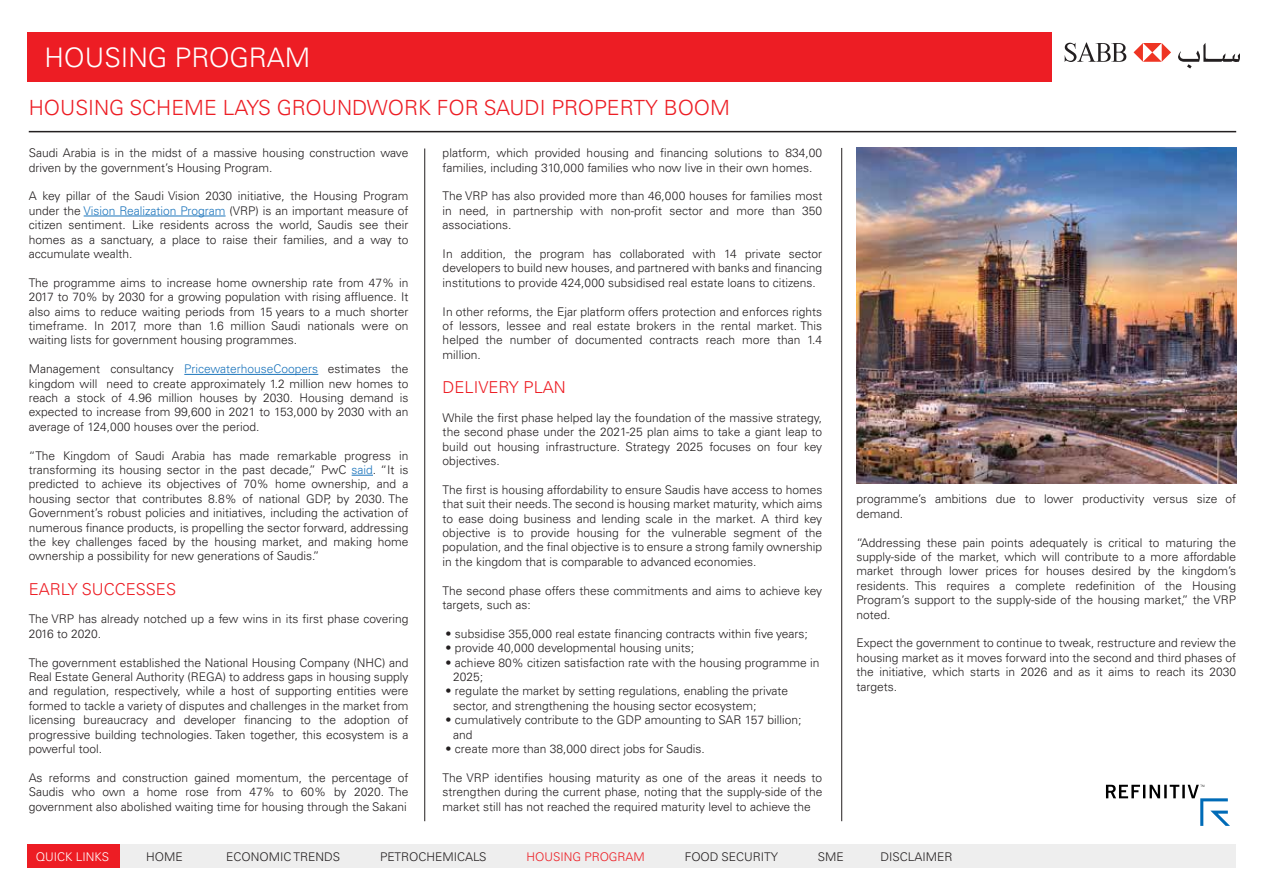
<style>
.page{position:relative;width:1263px;height:893px;background:#fff}
.page>*{position:absolute;margin:0;border:0;box-sizing:border-box;transform-origin:0 0}
.t1{font:300 27px "Univers LT Pro 45";color:#fff}
.t2{font:300 21px "Univers LT Pro 45";color:#ed1d24}
.t3{font:300 16.5px "Univers LT Pro 45";color:#ed1d24}
.t4{font:300 12px/14.4px "Univers LT Pro 45";color:#231f20;text-align:justify}
.t5{font:300 12px "Univers LT Pro 45";color:#ed1d24}
.t6{font:300 12px "Univers LT Pro 45";color:#fff}
.s1{color:#1c75bc}
</style>
<div class="page">
<div style="left:27px;top:33px;width:1025px;height:49px;background:#ed1d24"></div>
<hr style="left:84px;top:216px;width:142px;height:1px;background:#1c75bc">
<hr style="left:184px;top:374px;width:134px;height:1px;background:#1c75bc">
<svg style="left:352px;top:475px;width:21px;height:1px"></svg>
<hr style="left:424px;top:149px;width:1px;height:672px;background:#231f20">
<hr style="left:841px;top:148px;width:1px;height:673px;background:#231f20">
<div style="left:27px;top:845px;width:1209px;height:23px;background:#eee"></div>
<div style="left:27px;top:845px;width:92px;height:23px;background:#ed1d24"></div>
<hr style="left:29px;top:131px;width:1207px;height:1px;background:#231f20">
<svg style="left:1133px;top:43px;width:38px;height:19px"></svg>
<svg style="left:1065px;top:42px;width:61px;height:20px"></svg>
<svg style="left:1178px;top:43px;width:62px;height:25px"></svg>
<svg style="left:1106px;top:785px;width:124px;height:41px"></svg>
<img style="left:856px;top:148px;width:380px;height:335px">
<h1 class="t1" style="left:44px;top:40px;width:267px">HOUSING PROGRAM</h1>
<h2 class="t2" style="left:29px;top:94px;width:702px">HOUSING SCHEME LAYS GROUNDWORK FOR SAUDI PROPERTY BOOM</h2>
<p class="t4" style="left:29px;top:145px;width:381px">Saudi Arabia is in the midst of a massive housing construction wave driven by the government’s Housing Program.</p>
<p class="t4" style="left:29px;top:189px;width:381px">A key pillar of the Saudi Vision 2030 initiative, the Housing Program under the <span class="s1">Vision Realization Program</span> (VRP) is an important measure of citizen sentiment. Like residents across the world, Saudis see their homes as a sanctuary, a place to raise their families, and a way to accumulate wealth.</p>
<p class="t4" style="left:29px;top:275px;width:381px">The programme aims to increase home ownership rate from 47% in 2017 to 70% by 2030 for a growing population with rising affluence. It also aims to reduce waiting periods from 15 years to a much shorter timeframe. In 2017, more than 1.6 million Saudi nationals were on waiting lists for government housing programmes.</p>
<p class="t4" style="left:29px;top:361px;width:381px">Management consultancy <span class="s1">PricewaterhouseCoopers</span> estimates the kingdom will need to create approximately 1.2 million new homes to reach a stock of 4.96 million houses by 2030. Housing demand is expected to increase from 99,600 in 2021 to 153,000 by 2030 with an average of 124,000 houses over the period.</p>
<p class="t4" style="left:29px;top:448px;width:381px">“The Kingdom of Saudi Arabia has made remarkable progress in transforming its housing sector in the past decade,” PwC <span class="s1">said</span>. “It is predicted to achieve its objectives of 70% home ownership, and a housing sector that contributes 8.8% of national GDP, by 2030. The Government’s robust policies and initiatives, including the activation of numerous finance products, is propelling the sector forward, addressing the key challenges faced by the housing market, and making home ownership a possibility for new generations of Saudis.”</p>
<h3 class="t3" style="left:29px;top:578px;width:149px">EARLY SUCCESSES</h3>
<p class="t4" style="left:29px;top:612px;width:381px">The VRP has already notched up a few wins in its first phase covering<br>2016 to 2020.</p>
<p class="t4" style="left:29px;top:655px;width:381px">The government established the National Housing Company (NHC) and Real Estate General Authority (REGA) to address gaps in housing supply and regulation, respectively, while a host of supporting entities were formed to tackle a variety of disputes and challenges in the market from licensing bureaucracy and developer financing to the adoption of progressive building technologies. Taken together, this ecosystem is a powerful tool.</p>
<p class="t4" style="left:29px;top:770px;width:381px">As reforms and construction gained momentum, the percentage of Saudis who own a home rose from 47% to 60% by 2020. The government also abolished waiting time for housing through the Sakani</p>
<p class="t6" style="left:36px;top:849px;width:75px">QUICK LINKS</p>
<p class="t4" style="left:443px;top:145px;width:381px">platform, which provided housing and financing solutions to 834,00 families, including 310,000 families who now live in their own homes.</p>
<p class="t4" style="left:443px;top:189px;width:381px">The VRP has also provided more than 46,000 houses for families most in need, in partnership with non-profit sector and more than 350 associations.</p>
<p class="t4" style="left:443px;top:246px;width:381px">In addition, the program has collaborated with 14 private sector developers to build new houses, and partnered with banks and financing institutions to provide 424,000 subsidised real estate loans to citizens.</p>
<p class="t4" style="left:443px;top:304px;width:381px">In other reforms, the Ejar platform offers protection and enforces rights of lessors, lessee and real estate brokers in the rental market. This helped the number of documented contracts reach more than 1.4 million.</p>
<h3 class="t3" style="left:443px;top:376px;width:125px">DELIVERY PLAN</h3>
<p class="t4" style="left:443px;top:410px;width:381px">While the first phase helped lay the foundation of the massive strategy, the second phase under the 2021-25 plan aims to take a giant leap to build out housing infrastructure. Strategy 2025 focuses on four key objectives.</p>
<p class="t4" style="left:443px;top:482px;width:381px">The first is housing affordability to ensure Saudis have access to homes that suit their needs. The second is housing market maturity, which aims to ease doing business and lending scale in the market. A third key objective is to provide housing for the vulnerable segment of the population, and the final objective is to ensure a strong family ownership in the kingdom that is comparable to advanced economies.</p>
<p class="t4" style="left:443px;top:583px;width:381px">The second phase offers these commitments and aims to achieve key targets, such as:</p>
<p class="t4" style="left:446px;top:626px;width:364px">• subsidise 355,000 real estate financing contracts within five years;</p>
<p class="t4" style="left:446px;top:640px;width:250px">• provide 40,000 developmental housing units;</p>
<p class="t4" style="left:453px;top:655px;width:368px;text-indent:-8px">• achieve 80% citizen satisfaction rate with the housing programme in<br>2025;</p>
<p class="t4" style="left:453px;top:684px;width:337px;text-indent:-8px">• regulate the market by setting regulations, enabling the private sector, and strengthening the housing sector ecosystem;</p>
<p class="t4" style="left:453px;top:712px;width:350px;text-indent:-8px">• cumulatively contribute to the GDP amounting to SAR 157 billion; and</p>
<p class="t4" style="left:446px;top:741px;width:261px">• create more than 38,000 direct jobs for Saudis.</p>
<p class="t4" style="left:443px;top:770px;width:381px">The VRP identifies housing maturity as one of the areas it needs to strengthen during the current phase, noting that the supply-side of the market still has not reached the required maturity level to achieve the</p>
<p class="t4" style="left:856px;top:492px;width:381px">programme’s ambitions due to lower productivity versus size of demand.</p>
<p class="t4" style="left:856px;top:535px;width:381px">“Addressing these pain points adequately is critical to maturing the supply-side of the market, which will contribute to a more affordable market through lower prices for houses desired by the kingdom’s residents. This requires a complete redefinition of the Housing Program’s support to the supply-side of the housing market,” the VRP noted.</p>
<p class="t4" style="left:856px;top:636px;width:381px">Expect the government to continue to tweak, restructure and review the housing market as it moves forward into the second and third phases of the initiative, which starts in 2026 and as it aims to reach its 2030 targets.</p>
<p class="t4" style="left:146px;top:849px;width:38px">HOME</p>
<p class="t4" style="left:226px;top:849px;width:115px">ECONOMIC TRENDS</p>
<p class="t4" style="left:380px;top:849px;width:108px">PETROCHEMICALS</p>
<p class="t5" style="left:527px;top:849px;width:120px">HOUSING PROGRAM</p>
<p class="t4" style="left:685px;top:849px;width:95px">FOOD SECURITY</p>
<p class="t4" style="left:818px;top:849px;width:27px">SME</p>
<p class="t4" style="left:880px;top:849px;width:74px">DISCLAIMER</p>
</div>
